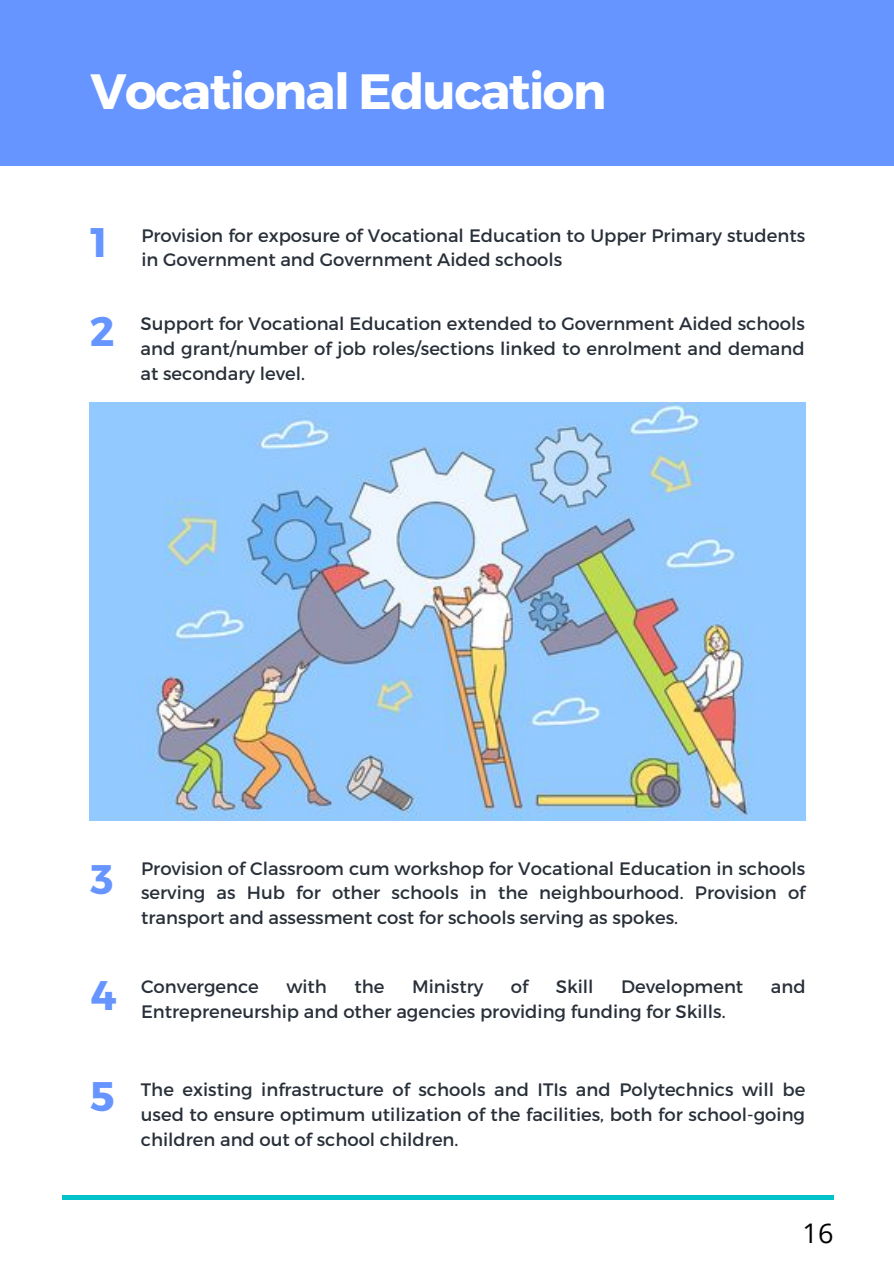
<style>
.page{position:relative;width:894px;height:1264px;background:#fff}
.page>*{position:absolute;margin:0;border:0;box-sizing:border-box;transform-origin:0 0}
.t1{font:700 49.5px "Montserrat";letter-spacing:-.03em;color:#fff}
.t2{font:700 41.25px "Montserrat";color:#6695ff}
.t3{font:27px "Open Sans";color:#000}
.t4{font:18px/24.8px "Montserrat";color:#293039;text-align:justify}
</style>
<div class="page">
<div style="left:0;top:0;width:893px;height:166px;background:#6695ff"></div>
<hr style="left:62px;top:1195px;width:772px;height:4px;background:#00c2cb">
<img style="left:90px;top:403px;width:715px;height:418px">
<h1 class="t1" style="left:90px;top:59px;width:517px">Vocational Education</h1>
<h2 class="t2" style="left:91px;top:215px;width:19px">1</h2>
<h2 class="t2" style="left:90px;top:304px;width:26px">2</h2>
<p class="t4" style="left:141px;top:222px;width:665px">Provision for exposure of Vocational Education to Upper Primary students in Government and Government Aided schools</p>
<p class="t4" style="left:140px;top:311px;width:665px">Support for Vocational Education extended to Government Aided schools and grant/number of job roles/sections linked to enrolment and demand at secondary level.</p>
<h2 class="t2" style="left:90px;top:852px;width:25px">3</h2>
<h2 class="t2" style="left:90px;top:968px;width:28px">4</h2>
<h2 class="t2" style="left:90px;top:1069px;width:26px">5</h2>
<p class="t4" style="left:141px;top:854px;width:665px">Provision of Classroom cum workshop for Vocational Education in schools serving as Hub for other schools in the neighbourhood. Provision of transport and assessment cost for schools serving as spokes.</p>
<p class="t4" style="left:141px;top:973px;width:119px">Convergence</p>
<p class="t4" style="left:286px;top:973px;width:42px">with</p>
<p class="t4" style="left:354px;top:973px;width:31px">the</p>
<p class="t4" style="left:412px;top:973px;width:73px">Ministry</p>
<p class="t4" style="left:511px;top:973px;width:19px">of</p>
<p class="t4" style="left:555px;top:973px;width:39px">Skill</p>
<p class="t4" style="left:621px;top:973px;width:124px">Development</p>
<p class="t4" style="left:770px;top:973px;width:36px">and</p>
<p class="t4" style="left:141px;top:998px;width:586px">Entrepreneurship and other agencies providing funding for Skills.</p>
<p class="t4" style="left:141px;top:1076px;width:666px">The existing infrastructure of schools and ITIs and Polytechnics will be used to ensure optimum utilization of the facilities, both for school-going children and out of school children.</p>
<h3 class="t3" style="left:802px;top:1213px;width:32px">16</h3>
</div>
